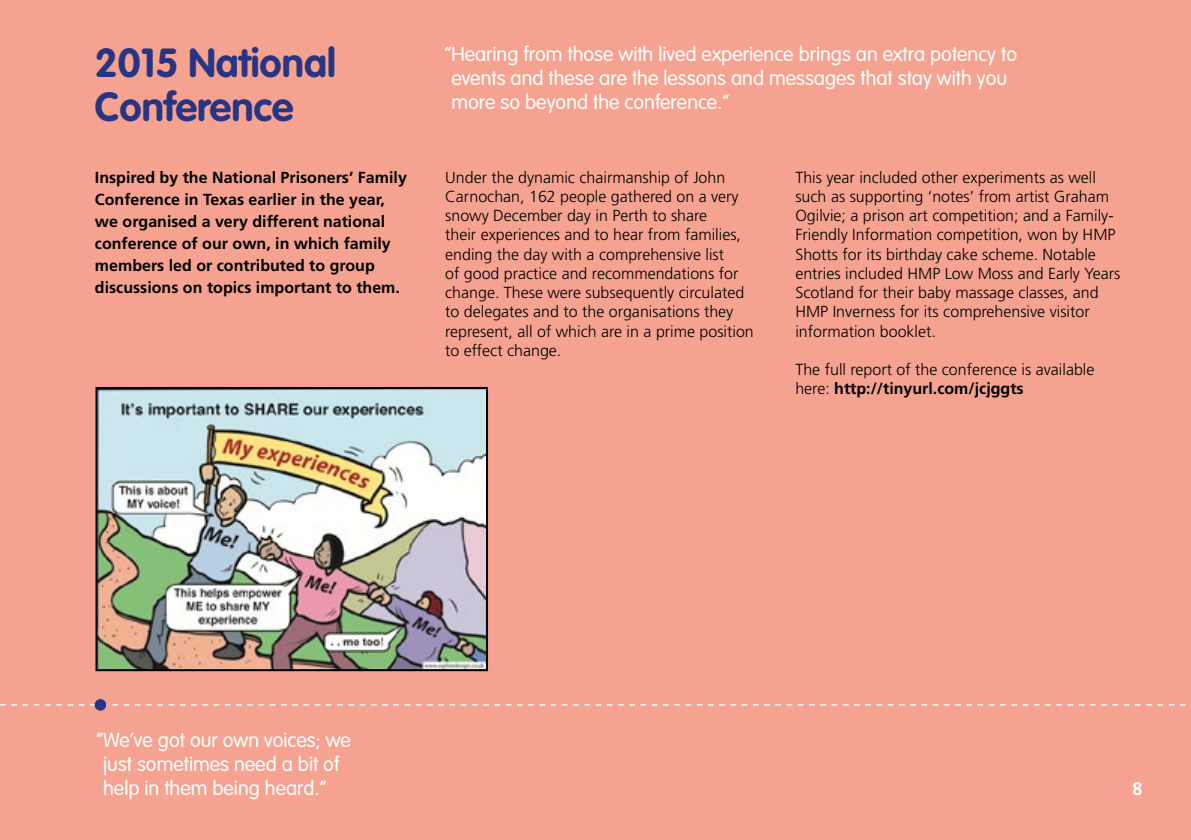
<style>
.page{position:relative;width:1191px;height:840px;background:#fff}
.page>*{position:absolute;margin:0;border:0;box-sizing:border-box;transform-origin:0 0}
.t1{font:700 40px/44px "VAG Rounded";color:#283583}
.t2{font:300 20px/24px "VAG Rounded";color:#fff}
.t3{font:700 18px "Frutiger";color:#fff}
.t4{font:300 16px/19.2px "Frutiger";color:#000}
.t5{font:700 16px/22px "Frutiger";color:#000}
.s1{font-weight:700}
</style>
<div class="page">
<div style="left:0;top:0;width:1191px;height:839px;background:#f5a390"></div>
<img style="left:98px;top:390px;width:387px;height:277px">
<div style="left:95px;top:387px;width:393px;height:283px;border:2px solid #000"></div>
<svg style="left:0;top:703px;width:1186px;height:2px"></svg>
<div style="left:95px;top:698px;width:11px;height:12px;background:#283583;border-radius:50%"></div>
<h1 class="t1" style="left:95px;top:40px;width:242px">2015 National<br>Conference</h1>
<p class="t2" style="left:451px;top:42px;width:567px;text-indent:-7px">“Hearing from those with lived experience brings an extra potency to events and these are the lessons and messages that stay with you more so beyond the conference.”</p>
<p class="t5" style="left:95px;top:166px;width:313px">Inspired by the National Prisoners’ Family Conference in Texas earlier in the year, we organised a very different national conference of our own, in which family members led or contributed to group discussions on topics important to them.</p>
<p class="t4" style="left:445px;top:167px;width:310px">Under the dynamic chairmanship of John Carnochan, 162 people gathered on a very snowy December day in Perth to share<br>their experiences and to hear from families, ending the day with a comprehensive list<br>of good practice and recommendations for change. These were subsequently circulated to delegates and to the organisations they represent, all of which are in a prime position to effect change.</p>
<p class="t4" style="left:795px;top:167px;width:326px">This year included other experiments as well such as supporting ‘notes’ from artist Graham Ogilvie; a prison art competition; and a Family-Friendly Information competition, won by HMP Shotts for its birthday cake scheme. Notable entries included HMP Low Moss and Early Years Scotland for their baby massage classes, and HMP Inverness for its comprehensive visitor information booklet.</p>
<p class="t4" style="left:795px;top:359px;width:300px">The full report of the conference is available here: <span class="s1">http://tinyurl.com/jcjggts</span></p>
<p class="t2" style="left:103px;top:727px;width:249px;text-indent:-7px">“We’ve got our own voices; we just sometimes need a bit of help in them being heard.”</p>
<p class="t3" style="left:1132px;top:777px;width:12px">8</p>
</div>
